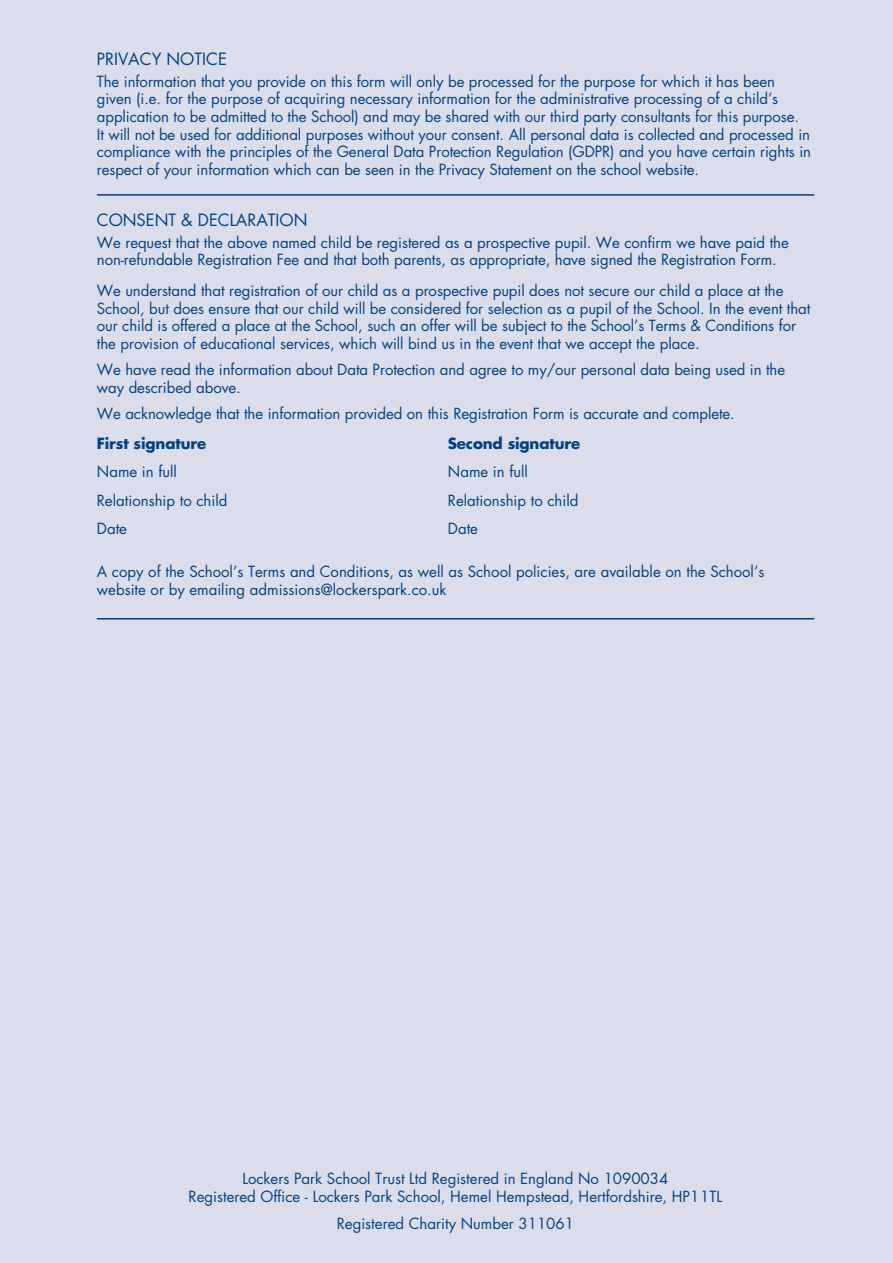
<style>
.page{position:relative;width:893px;height:1263px;background:#dbddeb}
.page>*{position:absolute;margin:0;border:0;box-sizing:border-box;transform-origin:0 0}
.t1{font:16.5px "Futura";color:#014386}
.t2{font:15px/17.7px "Futura";letter-spacing:-.005em;color:#014386}
.t3{font:700 15px "Futura";letter-spacing:-.01em;color:#014386}
</style>
<div class="page">
<hr style="left:97px;top:194px;width:717px;height:2px;background:#014386">
<hr style="left:97px;top:618px;width:717px;height:1px;background:#014386">
<p class="t1" style="left:97px;top:47px;width:132px">PRIVACY NOTICE</p>
<p class="t2" style="left:97px;top:72px;width:716px">The information that you provide on this form will only be processed for the purpose for which it has been given (i.e. for the purpose of acquiring necessary information for the administrative processing of a child’s application to be admitted to the School) and may be shared with our third party consultants for this purpose.<br>It will not be used for additional purposes without your consent. All personal data is collected and processed in compliance with the principles of the General Data Protection Regulation (GDPR) and you have certain rights in respect of your information which can be seen in the Privacy Statement on the school website.</p>
<p class="t1" style="left:97px;top:208px;width:212px">CONSENT &amp; DECLARATION</p>
<p class="t2" style="left:97px;top:233px;width:693px">We request that the above named child be registered as a prospective pupil. We confirm we have paid the non-refundable Registration Fee and that both parents, as appropriate, have signed the Registration Form.</p>
<p class="t2" style="left:97px;top:281px;width:715px">We understand that registration of our child as a prospective pupil does not secure our child a place at the School, but does ensure that our child will be considered for selection as a pupil of the School. In the event that our child is offered a place at the School, such an offer will be subject to the School’s Terms &amp; Conditions for the provision of educational services, which will bind us in the event that we accept the place.</p>
<p class="t2" style="left:97px;top:361px;width:690px">We have read the information about Data Protection and agree to my/our personal data being used in the way described above.</p>
<p class="t2" style="left:97px;top:405px;width:640px">We acknowledge that the information provided on this Registration Form is accurate and complete.</p>
<p class="t3" style="left:97px;top:433px;width:111px">First signature</p>
<p class="t3" style="left:448px;top:433px;width:134px">Second signature</p>
<p class="t2" style="left:97px;top:463px;width:82px">Name in full</p>
<p class="t2" style="left:448px;top:463px;width:82px">Name in full</p>
<p class="t2" style="left:97px;top:491px;width:132px">Relationship to child</p>
<p class="t2" style="left:448px;top:491px;width:132px">Relationship to child</p>
<p class="t2" style="left:97px;top:520px;width:32px">Date</p>
<p class="t2" style="left:448px;top:520px;width:32px">Date</p>
<p class="t2" style="left:97px;top:562px;width:669px">A copy of the School’s Terms and Conditions, as well as School policies, are available on the School’s website or by emailing admissions@lockerspark.co.uk</p>
<p class="t2" style="left:189px;top:1169px;width:535px;text-align:center">Lockers Park School Trust Ltd Registered in England No 1090034<br>Registered Office - Lockers Park School, Hemel Hempstead, Hertfordshire, HP11TL</p>
<p class="t2" style="left:337px;top:1215px;width:239px">Registered Charity Number 311061</p>
</div>
